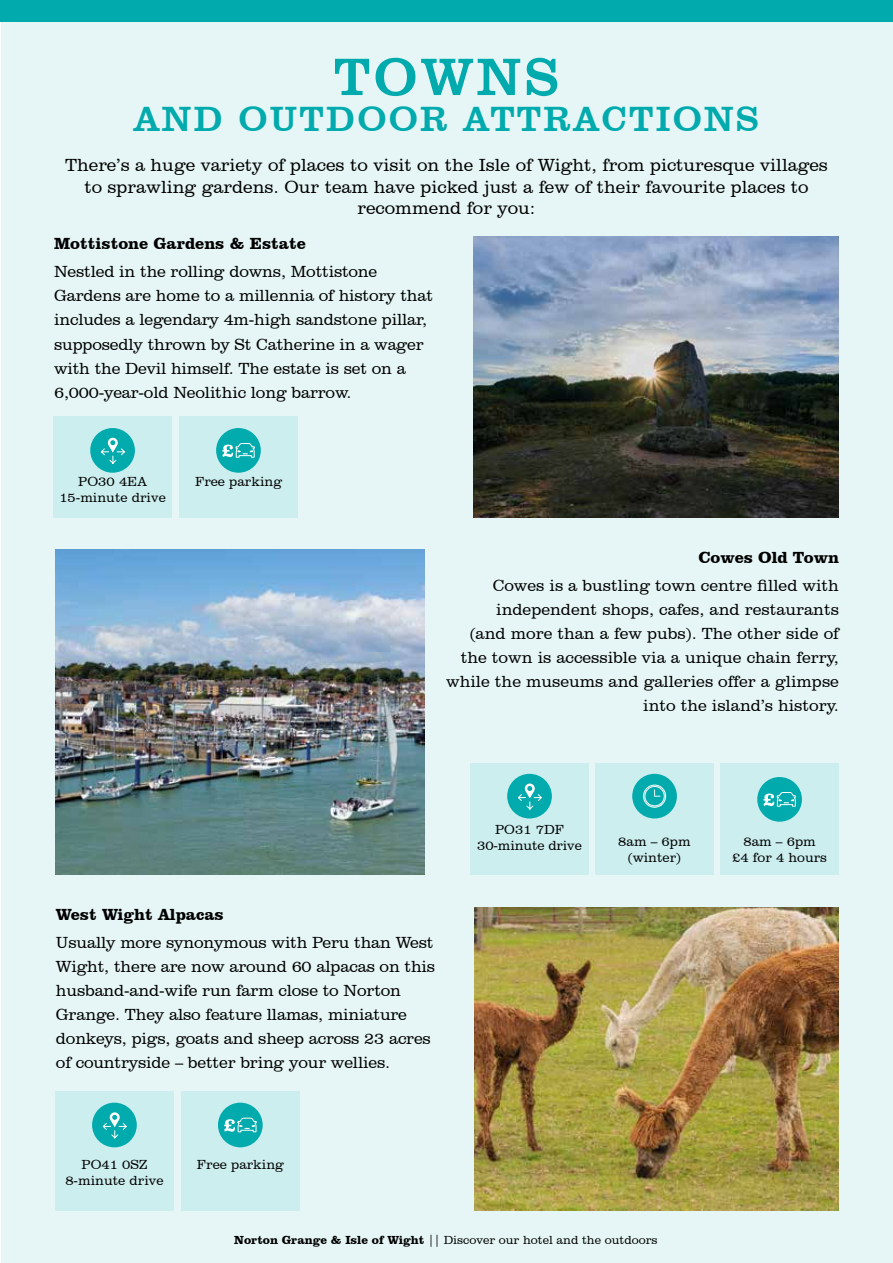
<style>
.page{position:relative;width:893px;height:1263px;background:#fff}
.page>*{position:absolute;margin:0;border:0;box-sizing:border-box;transform-origin:0 0}
.t1{font:54px "Clarendon BT";letter-spacing:.06em;color:#00aaad}
.t2{font:36px "Clarendon BT";letter-spacing:.06em;color:#00aaad}
.t3{font:300 18px/21.6px "Clarendon BT";color:#000;text-align:center}
.t4{font:300 16.5px/24px "Clarendon BT";letter-spacing:-.01em;color:#000}
.t5{font:700 16.5px "Clarendon BT";color:#000}
.t6{font:300 13.5px/16.2px "Clarendon BT";color:#000;text-align:center}
.t7{font:300 12px "Clarendon BT";color:#000}
.s1{font-weight:700}
</style>
<div class="page">
<div style="left:1px;top:0;width:892px;height:1263px;background:#e6f6f6"></div>
<img style="left:55px;top:550px;width:369px;height:324px">
<div style="left:1px;top:0;width:892px;height:21px;background:#00aaad"></div>
<div style="left:720px;top:763px;width:119px;height:111px;background:#cceeef"></div>
<div style="left:595px;top:763px;width:118px;height:111px;background:#cceeef"></div>
<div style="left:470px;top:763px;width:119px;height:111px;background:#cceeef"></div>
<div style="left:507px;top:774px;width:45px;height:44px;background:#00aaad;border-radius:50%"></div>
<svg style="left:518px;top:783px;width:24px;height:27px"></svg>
<div style="left:632px;top:774px;width:45px;height:44px;background:#00aaad;border-radius:50%"></div>
<svg style="left:643px;top:784px;width:24px;height:24px"></svg>
<div style="left:757px;top:777px;width:45px;height:45px;background:#00aaad;border-radius:50%"></div>
<svg style="left:763px;top:792px;width:34px;height:15px"></svg>
<div style="left:53px;top:416px;width:119px;height:102px;background:#cceeef"></div>
<div style="left:179px;top:416px;width:119px;height:102px;background:#cceeef"></div>
<div style="left:90px;top:428px;width:45px;height:45px;background:#00aaad;border-radius:50%"></div>
<svg style="left:101px;top:438px;width:24px;height:26px"></svg>
<div style="left:216px;top:428px;width:45px;height:45px;background:#00aaad;border-radius:50%"></div>
<svg style="left:222px;top:443px;width:33px;height:15px"></svg>
<img style="left:473px;top:237px;width:366px;height:281px">
<div style="left:55px;top:1091px;width:119px;height:119px;background:#cceeef"></div>
<div style="left:181px;top:1091px;width:119px;height:119px;background:#cceeef"></div>
<div style="left:92px;top:1103px;width:45px;height:44px;background:#00aaad;border-radius:50%"></div>
<svg style="left:102px;top:1112px;width:25px;height:27px"></svg>
<div style="left:218px;top:1103px;width:45px;height:44px;background:#00aaad;border-radius:50%"></div>
<svg style="left:224px;top:1118px;width:33px;height:15px"></svg>
<img style="left:475px;top:907px;width:364px;height:303px">
<h1 class="t1" style="left:334px;top:43px;width:227px">TOWNS</h1>
<h2 class="t2" style="left:134px;top:96px;width:627px">AND OUTDOOR ATTRACTIONS</h2>
<p class="t3" style="left:65px;top:154px;width:764px">There’s a huge variety of places to visit on the Isle of Wight, from picturesque villages to sprawling gardens. Our team have picked just a few of their favourite places to recommend for you:</p>
<p class="t5" style="left:54px;top:233px;width:253px">Mottistone Gardens &amp; Estate</p>
<p class="t4" style="left:54px;top:260px;width:381px">Nestled in the rolling downs, Mottistone Gardens are home to a millennia of history that includes a legendary 4m-high sandstone pillar, supposedly thrown by St Catherine in a wager with the Devil himself. The estate is set on a 6,000-year-old Neolithic long barrow.</p>
<p class="t6" style="left:59px;top:473px;width:108px">PO30 4EA<br>15-minute drive</p>
<p class="t6" style="left:195px;top:473px;width:89px">Free parking</p>
<p class="t5" style="left:698px;top:547px;width:142px">Cowes Old Town</p>
<p class="t4" style="left:446px;top:573px;width:394px;text-align:right">Cowes is a bustling town centre filled with independent shops, cafes, and restaurants<br>(and more than a few pubs). The other side of the town is accessible via a unique chain ferry, while the museums and galleries offer a glimpse into the island’s history.</p>
<p class="t5" style="left:56px;top:904px;width:169px">West Wight Alpacas</p>
<p class="t4" style="left:56px;top:930px;width:381px">Usually more synonymous with Peru than West Wight, there are now around 60 alpacas on this husband-and-wife run farm close to Norton Grange. They also feature llamas, miniature donkeys, pigs, goats and sheep across 23 acres of countryside – better bring your wellies.</p>
<p class="t6" style="left:65px;top:1156px;width:100px">PO41 0SZ<br>8-minute drive</p>
<p class="t6" style="left:197px;top:1156px;width:89px">Free parking</p>
<p class="t6" style="left:477px;top:821px;width:106px">PO31 7DF<br>30-minute drive</p>
<p class="t6" style="left:618px;top:833px;width:74px">8am – 6pm (winter)</p>
<p class="t6" style="left:732px;top:833px;width:96px">8am – 6pm<br>£4 for 4 hours</p>
<p class="t7" style="left:234px;top:1232px;width:425px"><span class="s1">Norton Grange &amp; Isle of Wight</span> || Discover our hotel and the outdoors</p>
</div>
